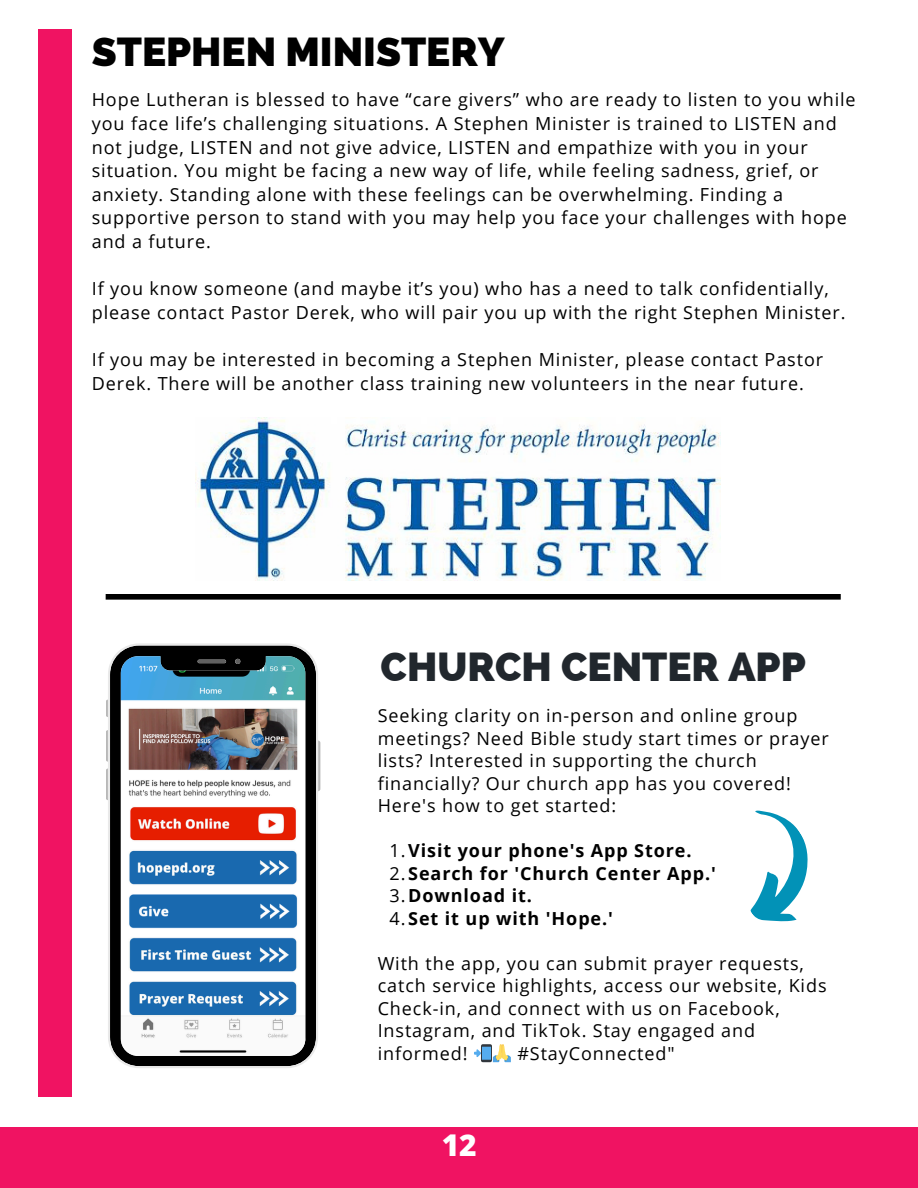
<style>
.page{position:relative;width:918px;height:1188px;background:#fff}
.page>*{position:absolute;margin:0;border:0;box-sizing:border-box;transform-origin:0 0}
.t1{font:800 40.5px "Raleway";color:#000}
.t2{font:800 40.5px "Raleway";color:#21272d}
.t3{font:800 30px "Open Sans";color:#fff}
.t4{font:18px/23.7px "Open Sans";letter-spacing:.05em;color:#000}
.t5{font:700 18px "Open Sans";letter-spacing:.05em;color:#000}
.s1{font-weight:400}
</style>
<div class="page">
<div style="left:38px;top:29px;width:34px;height:1067px;background:#f01362"></div>
<div style="left:106px;top:594px;width:735px;height:6px;background:#000"></div>
<div style="left:0;top:1127px;width:918px;height:61px;background:#f01362"></div>
<svg style="left:106px;top:700px;width:2px;height:17px"></svg>
<svg style="left:106px;top:730px;width:2px;height:32px"></svg>
<svg style="left:106px;top:769px;width:2px;height:31px"></svg>
<svg style="left:318px;top:741px;width:2px;height:50px"></svg>
<svg style="left:108px;top:643px;width:210px;height:425px"></svg>
<svg style="left:750px;top:810px;width:58px;height:112px"></svg>
<img style="left:195px;top:417px;width:526px;height:163px">
<p class="t1" style="left:92px;top:28px;width:414px">STEPHEN MINISTERY</p>
<p class="t4" style="left:92px;top:87px;width:765px">Hope Lutheran is blessed to have “care givers” who are ready to listen to you while you face life’s challenging situations. A Stephen Minister is trained to LISTEN and not judge, LISTEN and not give advice, LISTEN and empathize with you in your situation. You might be facing a new way of life, while feeling sadness, grief, or anxiety. Standing alone with these feelings can be overwhelming. Finding a supportive person to stand with you may help you face your challenges with hope and a future.</p>
<p class="t4" style="left:92px;top:276px;width:755px">If you know someone (and maybe it’s you) who has a need to talk confidentially, please contact Pastor Derek, who will pair you up with the right Stephen Minister.</p>
<p class="t4" style="left:92px;top:347px;width:733px">If you may be interested in becoming a Stephen Minister, please contact Pastor<br>Derek. There will be another class training new volunteers in the near future.</p>
<p class="t2" style="left:380px;top:642px;width:427px">CHURCH CENTER APP</p>
<p class="t4" style="left:378px;top:704px;width:452px;line-height:22.5px">Seeking clarity on in-person and online group meetings? Need Bible study start times or prayer lists? Interested in supporting the church financially? Our church app has you covered!</p>
<p class="t4" style="left:378px;top:794px;width:240px">Here's how to get started:</p>
<p class="t5" style="left:390px;top:838px;width:303px"><span class="s1">1.</span>Visit your phone's App Store.</p>
<p class="t5" style="left:390px;top:861px;width:328px"><span class="s1">2.</span>Search for 'Church Center App.'</p>
<p class="t5" style="left:390px;top:883px;width:144px"><span class="s1">3.</span>Download it.</p>
<h1 class="t5" style="left:390px;top:906px;width:225px"><span class="s1">4.</span>Set it up with 'Hope.'</h1>
<p class="t4" style="left:378px;top:952px;width:450px;line-height:22.5px">With the app, you can submit prayer requests, catch service highlights, access our website, Kids Check-in, and connect with us on Facebook, Instagram, and TikTok. Stay engaged and informed!</p>
<p class="t4" style="left:517px;top:1041px;width:159px">#StayConnected"</p>
<p class="t3" style="left:442px;top:1124px;width:37px">12</p>
</div>
